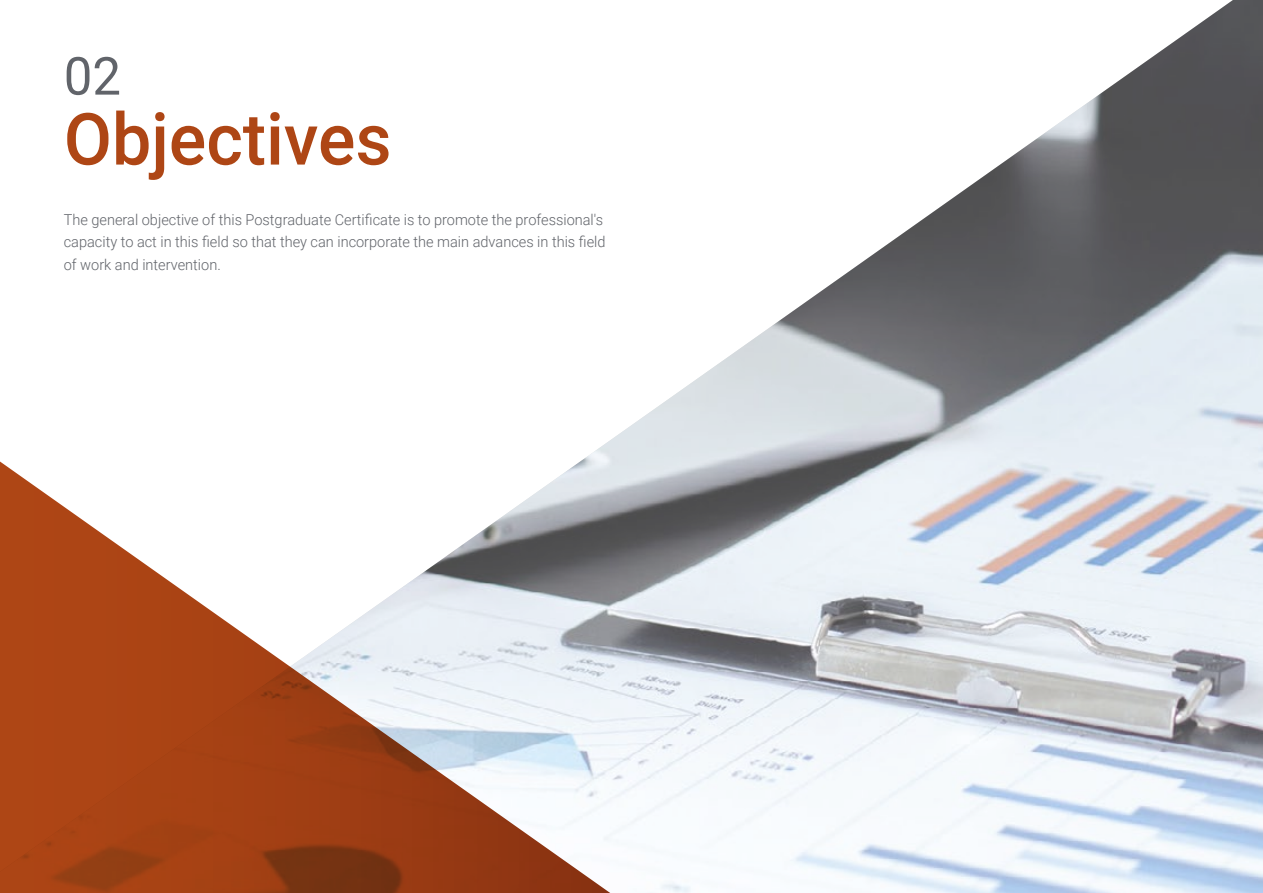
<style>
.page{position:relative;width:1263px;height:893px;background:#fff}
.page>*{position:absolute;margin:0;border:0;box-sizing:border-box;transform-origin:0 0}
.t1{font:500 72px "Roboto";color:#ae4615}
.t2{font:52.5px "Roboto";color:#61646a}
.t3{font:300 15px/22.5px "Roboto";color:#61646a}
</style>
<div class="page">
<img style="left:602px;top:0;width:661px;height:893px">
<svg style="left:0;top:446px;width:640px;height:447px"></svg>
<h2 class="t2" style="left:64px;top:39px;width:59px">02</h2>
<h1 class="t1" style="left:64px;top:89px;width:329px">Objectives</h1>
<p class="t3" style="left:64px;top:208px;width:543px">The general objective of this Postgraduate Certificate is to promote the professional's capacity to act in this field so that they can incorporate the main advances in this field of work and intervention.</p>
</div>
